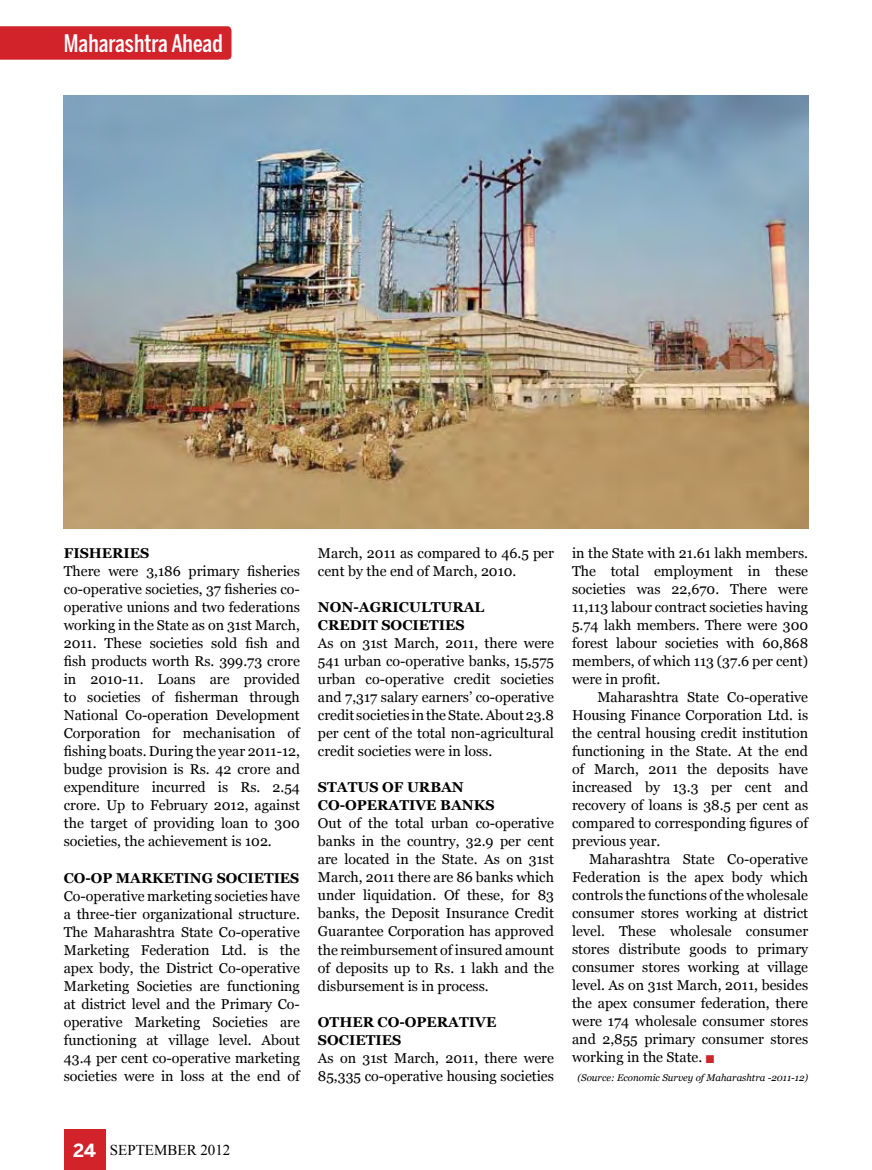
<style>
.page{position:relative;width:872px;height:1170px;background:#fff}
.page>*{position:absolute;margin:0;border:0;box-sizing:border-box;transform-origin:0 0}
.t1{font:500 24px "Benton Sans Comp";color:#fff}
.t2{font:15px "Times New Roman";color:#000}
.t3{font:14.25px/18px "Georgia";color:#000}
.t4{font:italic 9.75px "Georgia";color:#000}
.s1{font-weight:700}
.s2{color:#d2232a}
.s3{font-family:"Benton Sans";font-weight:700;font-size:18px;color:#fff}
</style>
<div class="page">
<div style="left:0;top:26px;width:231px;height:34px;background:#d2232a"></div>
<div style="left:64px;top:1129px;width:42px;height:40px;background:#d2232a"></div>
<img style="left:64px;top:96px;width:744px;height:432px">
<p class="t1" style="left:64px;top:30px;width:160px">Maharashtra Ahead</p>
<p class="t3" style="left:64px;top:544px;width:238px"><span class="s1">FISHERIES<br></span>There were 3,186 primary fisheries co-operative societies, 37 fisheries co&shy;operative unions and two federations working in the State as on 31st March, 2011. These societies sold fish and fish products worth Rs. 399.73 crore in 2010-11. Loans are provided to societies of fisherman through National Co-operation Development Corporation for mechanisation of fishing boats. During the year 2011-12, budge provision is Rs. 42 crore and expenditure incurred is Rs. 2.54 crore. Up to February 2012, against the target of providing loan to 300 societies, the achievement is 102.</p>
<p class="t3" style="left:64px;top:868px;width:238px;text-align:justify"><span class="s1">CO-OP MARKETING SOCIETIES </span>Co-operative marketing societies have a three-tier organizational structure.<br>The Maharashtra State Co-operative Marketing Federation Ltd. is the apex body, the District Co-operative Marketing Societies are functioning at district level and the Primary Co&shy;operative Marketing Societies are functioning at village level. About 43.4 per cent co-operative marketing societies were in loss at the end of</p>
<p class="t3" style="left:318px;top:544px;width:238px">March, 2011 as compared to 46.5 per cent by the end of March, 2010.</p>
<p class="t3" style="left:318px;top:598px;width:238px"><span class="s1">NON-AGRICULTURAL<br>CREDIT SOCIETIES<br></span>As on 31st March, 2011, there were<br>541 urban co-operative banks, 15,575 urban co-operative credit societies and 7,317 salary earners’ co-operative credit societies in the State. About 23.8 per cent of the total non-agricultural credit societies were in loss.</p>
<p class="t3" style="left:318px;top:778px;width:238px"><span class="s1">STATUS OF URBAN<br>CO-OPERATIVE BANKS<br></span>Out of the total urban co-operative banks in the country, 32.9 per cent are located in the State. As on 31st<br>March, 2011 there are 86 banks which under liquidation. Of these, for 83 banks, the Deposit Insurance Credit<br>Guarantee Corporation has approved the reimbursement of insured amount of deposits up to Rs. 1 lakh and the disbursement is in process.</p>
<p class="t3" style="left:318px;top:1012px;width:238px"><span class="s1">OTHER CO-OPERATIVE<br>SOCIETIES<br></span>As on 31st March, 2011, there were<br>85,335 co-operative housing societies</p>
<p class="t3" style="left:572px;top:544px;width:238px">in the State with 21.61 lakh members.</p>
<p class="t3" style="left:572px;top:562px;width:238px">The total employment in these</p>
<p class="t3" style="left:572px;top:580px;width:238px">societies was 22,670. There were</p>
<p class="t3" style="left:572px;top:598px;width:238px">11,113 labour contract societies having</p>
<p class="t3" style="left:572px;top:616px;width:238px">5.74 lakh members. There were 300</p>
<p class="t3" style="left:572px;top:634px;width:238px">forest labour societies with 60,868</p>
<p class="t3" style="left:572px;top:652px;width:238px">members, of which 113 (37.6 per cent)</p>
<p class="t3" style="left:572px;top:670px;width:90px">were in profit.</p>
<p class="t3" style="left:597px;top:688px;width:212px">Maharashtra State Co-operative</p>
<p class="t3" style="left:572px;top:706px;width:238px">Housing Finance Corporation Ltd. is</p>
<p class="t3" style="left:572px;top:724px;width:238px">the central housing credit institution</p>
<p class="t3" style="left:572px;top:742px;width:238px">functioning in the State. At the end</p>
<p class="t3" style="left:572px;top:760px;width:238px">of March, 2011 the deposits have</p>
<p class="t3" style="left:572px;top:778px;width:238px">increased by 13.3 per cent and</p>
<p class="t3" style="left:572px;top:796px;width:238px">recovery of loans is 38.5 per cent as</p>
<p class="t3" style="left:572px;top:814px;width:238px">compared to corresponding figures of</p>
<p class="t3" style="left:572px;top:832px;width:90px">previous year.</p>
<p class="t3" style="left:589px;top:850px;width:221px">Maharashtra State Co-operative</p>
<p class="t3" style="left:572px;top:868px;width:238px">Federation is the apex body which</p>
<p class="t3" style="left:572px;top:886px;width:238px">controls the functions of the wholesale</p>
<p class="t3" style="left:572px;top:904px;width:238px">consumer stores working at district</p>
<p class="t3" style="left:572px;top:922px;width:238px">level. These wholesale consumer</p>
<p class="t3" style="left:572px;top:940px;width:238px">stores distribute goods to primary</p>
<p class="t3" style="left:572px;top:958px;width:238px">consumer stores working at village</p>
<p class="t3" style="left:572px;top:976px;width:238px">level. As on 31st March, 2011, besides</p>
<p class="t3" style="left:572px;top:994px;width:238px">the apex consumer federation, there</p>
<p class="t3" style="left:572px;top:1012px;width:238px">were 174 wholesale consumer stores</p>
<p class="t3" style="left:572px;top:1030px;width:238px">and 2,855 primary consumer stores</p>
<p class="t3" style="left:572px;top:1048px;width:144px">working in the State. <span class="s2">■</span></p>
<p class="t4" style="left:577px;top:1071px;width:232px">(Source: Economic Survey of Maharashtra -2011-12)</p>
<p class="t2" style="left:73px;top:1139px;width:159px"><span class="s3">24</span> SEPTEMBER 2012</p>
</div>
